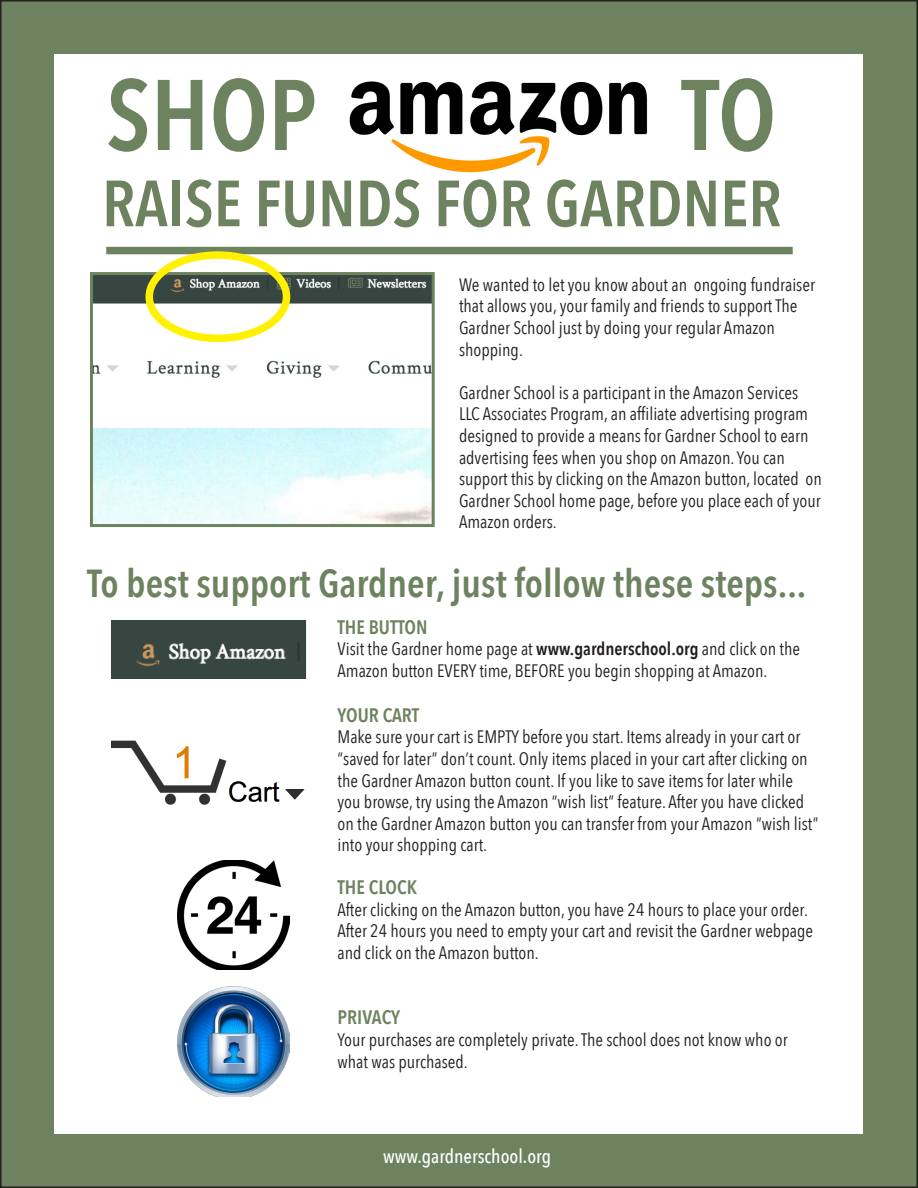
<style>
.page{position:relative;width:918px;height:1188px;background:#fff}
.page>*{position:absolute;margin:0;border:0;box-sizing:border-box;transform-origin:0 0}
.t1{font:600 99px "Avenir Next Condensed";color:#6d835f}
.t2{font:600 64.5px "Avenir Next Condensed";color:#6d835f}
.t3{font:600 39px "Avenir Next Condensed";color:#6d835f}
.t4{font:600 19.5px "Avenir Next Condensed";color:#6d835f}
.t5{font:500 19.5px "Avenir Next Condensed";color:#fff}
.t6{font:18px/21.6px "Avenir Next Condensed";color:#231f20}
.s1{font-weight:600}
</style>
<div class="page">
<div style="left:1px;top:1px;width:916px;height:1186px;background:#6d835f"></div>
<div style="left:55px;top:54px;width:808px;height:1079px;background:#fff"></div>
<img style="left:349px;top:81px;width:299px;height:92px">
<div style="left:106px;top:247px;width:687px;height:7px;background:#6d835f"></div>
<img style="left:94px;top:276px;width:337px;height:247px">
<div style="left:90px;top:272px;width:345px;height:255px;border:3px solid #6d835f"></div>
<div style="left:145px;top:251px;width:145px;height:91px;border:8px solid #fff101;border-radius:50%"></div>
<img style="left:114px;top:623px;width:189px;height:53px">
<div style="left:111px;top:620px;width:195px;height:59px;border:2px solid #354540"></div>
<img style="left:112px;top:740px;width:193px;height:65px">
<img style="left:178px;top:860px;width:112px;height:110px">
<img style="left:178px;top:987px;width:112px;height:110px">
<p class="t1" style="left:106px;top:30px;width:212px">SHOP</p>
<p class="t1" style="left:681px;top:30px;width:96px">TO</p>
<p class="t2" style="left:102px;top:148px;width:681px">RAISE FUNDS FOR GARDNER</p>
<p class="t6" style="left:459px;top:273px;width:357px">We wanted to let you know about an ongoing fundraiser that allows you, your family and friends to support The Gardner School just by doing your regular Amazon shopping.</p>
<p class="t6" style="left:459px;top:381px;width:365px">Gardner School is a participant in the Amazon Services LLC Associates Program, an affiliate advertising program designed to provide a means for Gardner School to earn advertising fees when you shop on Amazon. You can support this by clicking on the Amazon button, located on Gardner School home page, before you place each of your Amazon orders.</p>
<p class="t3" style="left:87px;top:550px;width:721px">To best support Gardner, just follow these steps...</p>
<p class="t4" style="left:338px;top:610px;width:92px">THE BUTTON</p>
<p class="t6" style="left:338px;top:637px;width:464px">Visit the Gardner home page at <span class="s1">www.gardnerschool.org</span> and click on the<br>Amazon button EVERY time, BEFORE you begin shopping at Amazon.</p>
<p class="t4" style="left:338px;top:698px;width:83px">YOUR CART</p>
<p class="t6" style="left:338px;top:725px;width:482px">Make sure your cart is EMPTY before you start. Items already in your cart or “saved for later” don’t count. Only items placed in your cart after clicking on the Gardner Amazon button count. If you like to save items for later while you browse, try using the Amazon “wish list” feature. After you have clicked on the Gardner Amazon button you can transfer from your Amazon “wish list” into your shopping cart.</p>
<p class="t4" style="left:338px;top:870px;width:81px">THE CLOCK</p>
<p class="t6" style="left:338px;top:898px;width:477px">After clicking on the Amazon button, you have 24 hours to place your order.<br>After 24 hours you need to empty your cart and revisit the Gardner webpage and click on the Amazon button.</p>
<p class="t4" style="left:338px;top:1001px;width:64px">PRIVACY</p>
<p class="t6" style="left:338px;top:1028px;width:452px">Your purchases are completely private. The school does not know who or what was purchased.</p>
<p class="t5" style="left:383px;top:1145px;width:170px">www.gardnerschool.org</p>
</div>
